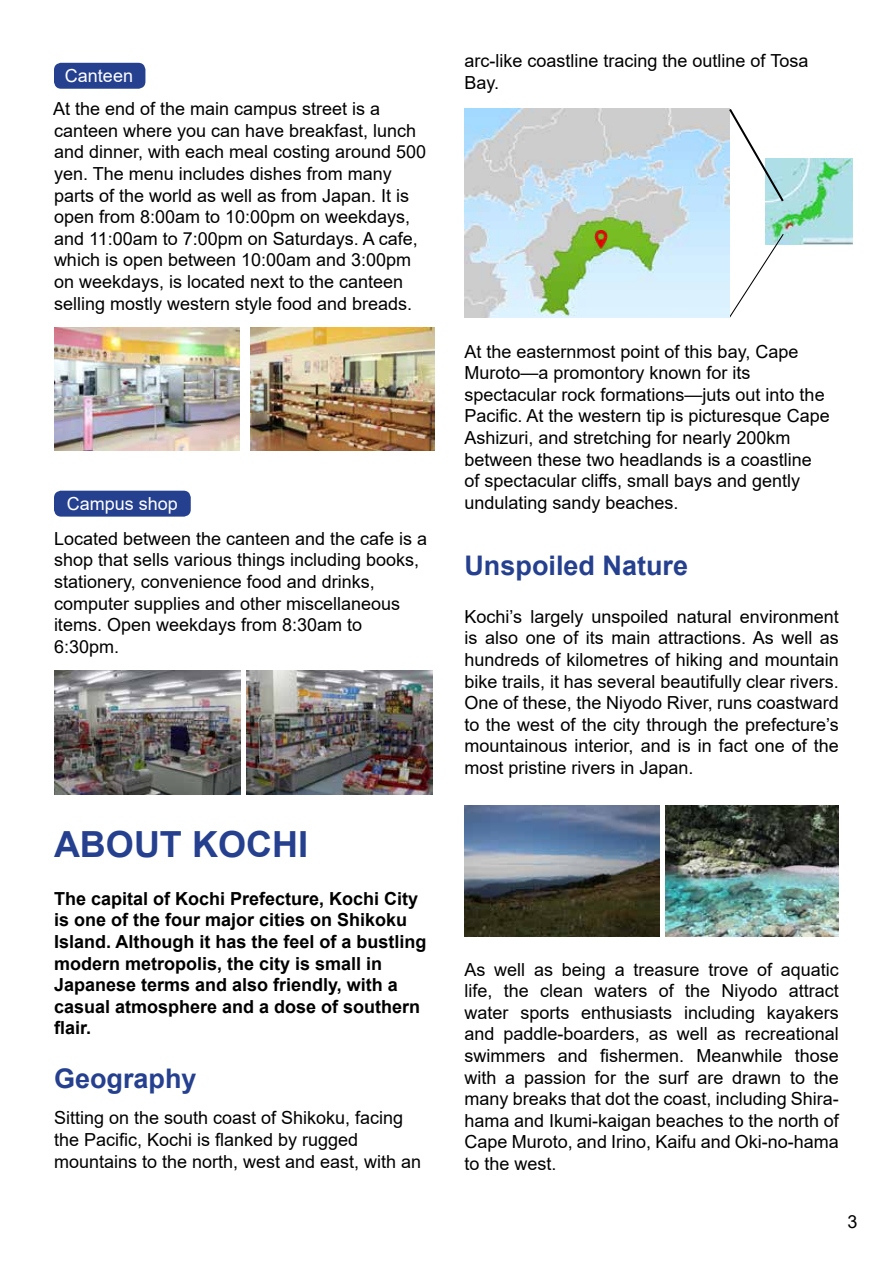
<style>
.page{position:relative;width:893px;height:1263px;background:#fff}
.page>*{position:absolute;margin:0;border:0;box-sizing:border-box;transform-origin:0 0}
.t1{font:700 36px "Arial";color:#25408f}
.t2{font:700 27px "Arial";color:#25408f}
.t3{font:18px/21.6px "Arial";color:#000}
.t4{font:700 18px/21.6px "Arial";color:#000}
.t5{font:18px "Arial";color:#fff}
</style>
<div class="page">
<img style="left:765px;top:158px;width:87px;height:87px">
<svg style="left:728px;top:233px;width:57px;height:85px"></svg>
<img style="left:464px;top:109px;width:265px;height:208px">
<svg style="left:727px;top:108px;width:59px;height:96px"></svg>
<img style="left:595px;top:231px;width:13px;height:17px">
<img style="left:665px;top:806px;width:174px;height:130px">
<img style="left:464px;top:806px;width:196px;height:130px">
<div style="left:54px;top:63px;width:91px;height:26px;background:#25408f;border-radius:7px"></div>
<img style="left:54px;top:327px;width:185px;height:124px">
<img style="left:250px;top:328px;width:185px;height:123px">
<div style="left:54px;top:491px;width:137px;height:26px;background:#25408f;border-radius:7px"></div>
<img style="left:54px;top:670px;width:186px;height:124px">
<img style="left:247px;top:670px;width:186px;height:124px">
<p class="t5" style="left:65px;top:64px;width:70px">Canteen</p>
<p class="t3" style="left:53px;top:98px;width:375px">At the end of the main campus street is a canteen where you can have breakfast, lunch and dinner, with each meal costing around 500 yen. The menu includes dishes from many parts of the world as well as from Japan. It is open from 8:00am to 10:00pm on weekdays, and 11:00am to 7:00pm on Saturdays. A cafe, which is open between 10:00am and 3:00pm on weekdays, is located next to the canteen selling mostly western style food and breads.</p>
<p class="t5" style="left:67px;top:491px;width:113px">Campus shop</p>
<p class="t3" style="left:54px;top:527px;width:375px">Located between the canteen and the cafe is a shop that sells various things including books, stationery, convenience food and drinks, computer supplies and other miscellaneous items. Open weekdays from 8:30am to 6:30pm.</p>
<h1 class="t1" style="left:54px;top:819px;width:255px">ABOUT KOCHI</h1>
<p class="t4" style="left:54px;top:888px;width:374px">The capital of Kochi Prefecture, Kochi City is one of the four major cities on Shikoku Island. Although it has the feel of a bustling modern metropolis, the city is small in Japanese terms and also friendly, with a casual atmosphere and a dose of southern flair.</p>
<h2 class="t2" style="left:54px;top:1060px;width:144px">Geography</h2>
<p class="t3" style="left:54px;top:1107px;width:369px">Sitting on the south coast of Shikoku, facing the Pacific, Kochi is flanked by rugged mountains to the north, west and east, with an</p>
<p class="t3" style="left:464px;top:50px;width:345px">arc-like coastline tracing the outline of Tosa<br>Bay.</p>
<p class="t3" style="left:464px;top:340px;width:367px">At the easternmost point of this bay, Cape Muroto—a promontory known for its spectacular rock formations—juts out into the Pacific. At the western tip is picturesque Cape Ashizuri, and stretching for nearly 200km between these two headlands is a coastline of spectacular cliffs, small bays and gently undulating sandy beaches.</p>
<h2 class="t2" style="left:464px;top:546px;width:225px">Unspoiled Nature</h2>
<p class="t3" style="left:464px;top:605px;width:376px;text-align:justify">Kochi’s largely unspoiled natural environment is also one of its main attractions. As well as hundreds of kilometres of hiking and mountain bike trails, it has several beautifully clear rivers.<br>One of these, the Niyodo River, runs coastward to the west of the city through the prefecture’s mountainous interior, and is in fact one of the most pristine rivers in Japan.</p>
<p class="t3" style="left:464px;top:958px;width:376px;text-align:justify">As well as being a treasure trove of aquatic life, the clean waters of the Niyodo attract water sports enthusiasts including kayakers and paddle-boarders, as well as recreational swimmers and fishermen. Meanwhile those with a passion for the surf are drawn to the many breaks that dot the coast, including Shira&shy;hama and Ikumi-kaigan beaches to the north of Cape Muroto, and Irino, Kaifu and Oki-no-hama to the west.</p>
<p class="t3" style="left:847px;top:1211px;width:12px">3</p>
</div>
